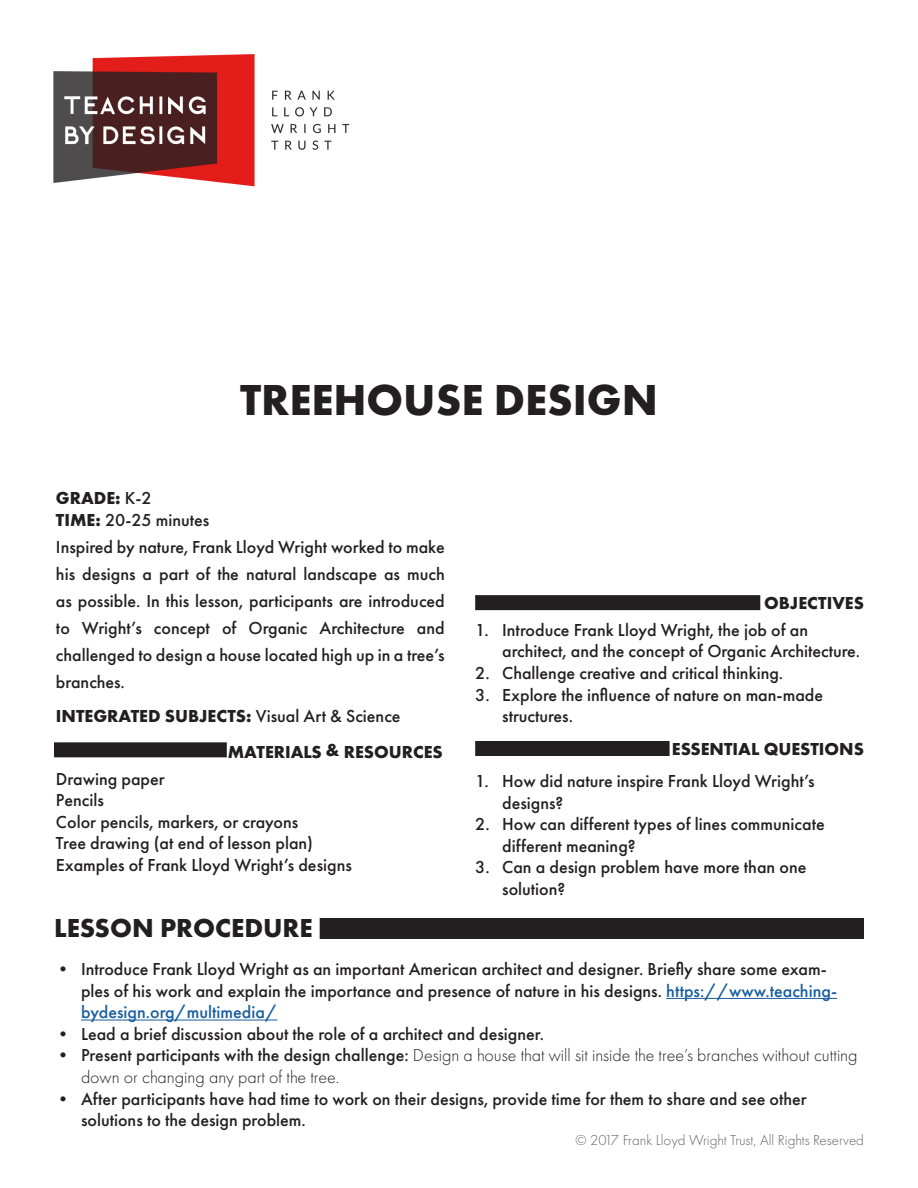
<style>
.page{position:relative;width:918px;height:1188px;background:#fff}
.page>*{position:absolute;margin:0;border:0;box-sizing:border-box;transform-origin:0 0}
.t1{font:700 45px "Futura PT";color:#231f20}
.t2{font:700 27px "Futura PT";color:#231f20}
.t3{font:500 18px/21.6px "Futura PT";color:#231f20}
.t4{font:300 18px/21.6px "Futura PT";color:#231f20}
.t5{font:700 18px "Futura PT";color:#231f20}
.t6{font:300 15px "Futura PT";color:#656568}
.s1{font-weight:500}
.s2{font-weight:700}
.s3{color:#175d9e}
</style>
<div class="page">
<div style="left:320px;top:918px;width:544px;height:21px;background:#231f20"></div>
<div style="left:475px;top:741px;width:195px;height:15px;background:#231f20"></div>
<hr style="left:666px;top:998px;width:171px;height:1px;background:#175d9e">
<hr style="left:81px;top:1020px;width:196px;height:1px;background:#175d9e">
<div style="left:475px;top:595px;width:285px;height:15px;background:#231f20"></div>
<div style="left:54px;top:742px;width:173px;height:15px;background:#231f20"></div>
<img style="left:53px;top:54px;width:297px;height:133px">
<p class="t1" style="left:240px;top:371px;width:420px">TREEHOUSE DESIGN</p>
<p class="t5" style="left:56px;top:487px;width:97px">GRADE: <span class="s1">K-2</span></p>
<p class="t3" style="left:56px;top:509px;width:155px"><span class="s2">TIME:</span> 20-25 minutes</p>
<p class="t3" style="left:56px;top:533px;width:390px;line-height:27px;text-align:justify">Inspired by nature, Frank Lloyd Wright worked to make his designs a part of the natural landscape as much as possible. In this lesson, participants are introduced to Wright’s concept of Organic Architecture and challenged to design a house located high up in a tree’s branches.</p>
<p class="t5" style="left:56px;top:705px;width:346px">INTEGRATED SUBJECTS: <span class="s1">Visual Art &amp; Science</span></p>
<p class="t5" style="left:228px;top:740px;width:216px">MATERIALS &amp; RESOURCES</p>
<p class="t3" style="left:56px;top:768px;width:110px">Drawing paper</p>
<p class="t3" style="left:56px;top:789px;width:49px">Pencils</p>
<p class="t3" style="left:56px;top:811px;width:244px">Color pencils, markers, or crayons</p>
<p class="t3" style="left:56px;top:833px;width:259px">Tree drawing (at end of lesson plan)</p>
<p class="t3" style="left:56px;top:854px;width:297px">Examples of Frank Lloyd Wright’s designs</p>
<p class="t2" style="left:54px;top:911px;width:260px">LESSON PROCEDURE</p>
<p class="t5" style="left:764px;top:591px;width:101px">OBJECTIVES</p>
<p class="t3" style="left:502px;top:619px;width:359px;text-indent:-27px">1. Introduce Frank Lloyd Wright, the job of an architect, and the concept of Organic Architecture.</p>
<p class="t3" style="left:475px;top:662px;width:310px">2. Challenge creative and critical thinking.</p>
<p class="t3" style="left:502px;top:684px;width:322px;text-indent:-27px">3. Explore the influence of nature on man-made structures.</p>
<p class="t5" style="left:672px;top:737px;width:194px">ESSENTIAL QUESTIONS</p>
<p class="t3" style="left:502px;top:770px;width:314px;text-indent:-27px">1. How did nature inspire Frank Lloyd Wright’s designs?</p>
<p class="t3" style="left:502px;top:813px;width:324px;text-indent:-27px">2. How can different types of lines communicate different meaning?</p>
<p class="t3" style="left:502px;top:857px;width:306px;text-indent:-27px">3. Can a design problem have more than one solution?</p>
<p class="t3" style="left:81px;top:958px;width:758px;text-indent:-27px">• Introduce Frank Lloyd Wright as an important American architect and designer. Briefly share some exam&shy;ples of his work and explain the importance and presence of nature in his designs. <span class="s3">https://www.teaching&shy;bydesign.org/multimedia/</span></p>
<p class="t3" style="left:54px;top:1023px;width:492px">• Lead a brief discussion about the role of a architect and designer.</p>
<p class="t4" style="left:81px;top:1045px;width:778px;text-indent:-27px"><span class="s1">• Present participants with the design challenge:</span> Design a house that will sit inside the tree’s branches without cutting down or changing any part of the tree.</p>
<p class="t3" style="left:81px;top:1088px;width:727px;text-indent:-27px">• After participants have had time to work on their designs, provide time for them to share and see other solutions to the design problem.</p>
<p class="t6" style="left:576px;top:1132px;width:290px">© 2017 Frank Lloyd Wright Trust, All Rights Reserved</p>
</div>
